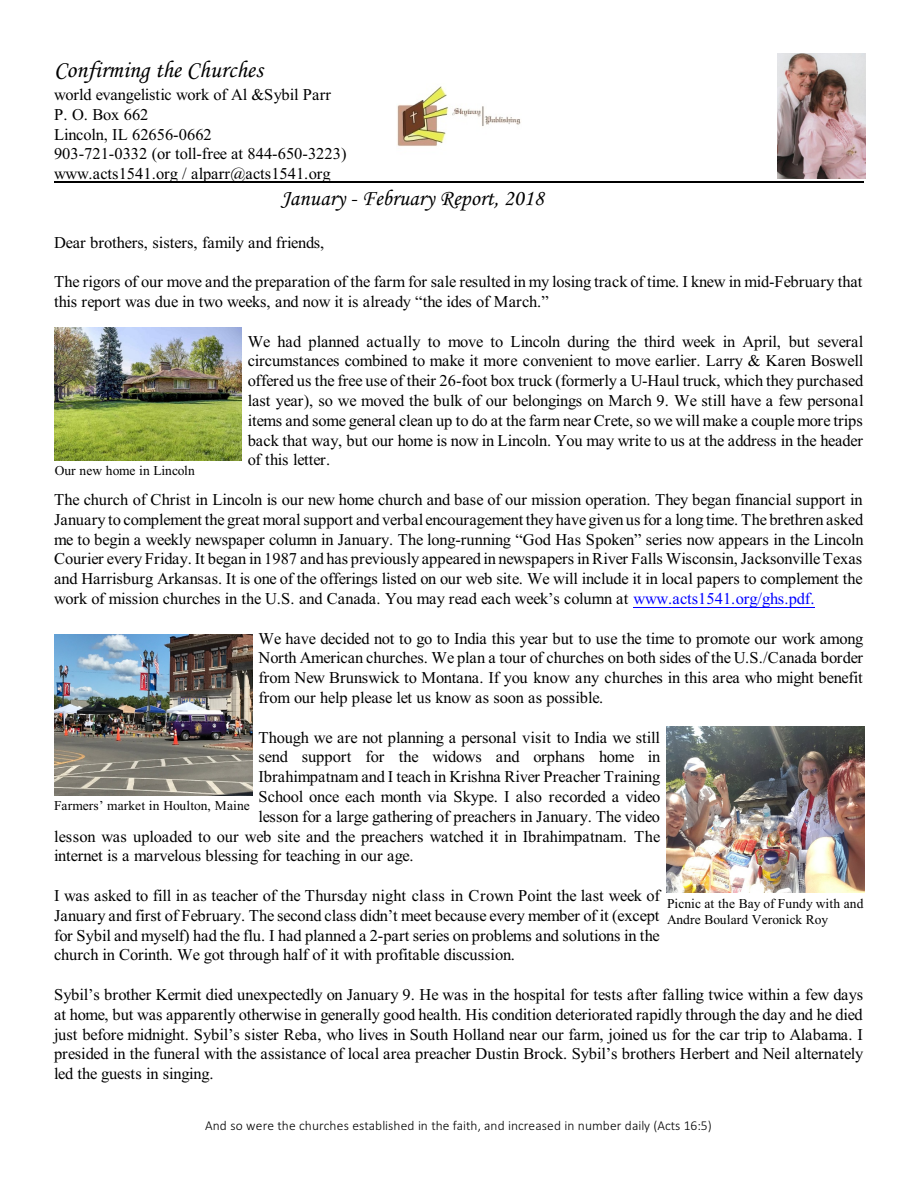
<style>
.page{position:relative;width:918px;height:1188px;background:#fff}
.page>*{position:absolute;margin:0;border:0;box-sizing:border-box;transform-origin:0 0}
.t1{font:italic 24px "Monotype Corsiva";letter-spacing:.005em;color:#000}
.t2{font:italic 22.5px "Monotype Corsiva";letter-spacing:.005em;color:#000}
.t3{font:16.5px/19.8px "Times New Roman";letter-spacing:-.01em;color:#000;text-align:justify}
.t4{font:13.5px/16.2px "Times New Roman";letter-spacing:.005em;color:#000}
.t5{font:300 13.5px "Calibri";letter-spacing:.005em;color:#000}
.s1{color:#00f}
</style>
<div class="page">
<img style="left:55px;top:327px;width:186px;height:133px">
<img style="left:54px;top:634px;width:198px;height:161px">
<img style="left:667px;top:727px;width:198px;height:165px">
<hr style="left:634px;top:607px;width:181px;height:1px;background:#00f">
<hr style="left:54px;top:181px;width:810px;height:1px;background:#000">
<img style="left:778px;top:54px;width:87px;height:125px">
<img style="left:397px;top:86px;width:124px;height:60px">
<h1 class="t1" style="left:54px;top:60px;width:210px">Confirming the Churches</h1>
<p class="t3" style="left:54px;top:86px;width:294px;text-align:left">world evangelistic work of Al &amp;Sybil Parr P. O. Box 662<br>Lincoln, IL 62656-0662<br>903-721-0332 (or toll-free at 844-650-3223) www.acts1541.org / alparr@acts1541.org</p>
<h2 class="t2" style="left:281px;top:189px;width:265px">January - February Report, 2018</h2>
<p class="t3" style="left:54px;top:234px;width:272px">Dear brothers, sisters, family and friends,</p>
<p class="t3" style="left:54px;top:273px;width:810px">The rigors of our move and the preparation of the farm for sale resulted in my losing track of time. I knew in mid-February that this report was due in two weeks, and now it is already “the ides of March.”</p>
<p class="t3" style="left:248px;top:333px;width:618px">We had planned actually to move to Lincoln during the third week in April, but several circumstances combined to make it more convenient to move earlier. Larry &amp; Karen Boswell offered us the free use of their 26-foot box truck (formerly a U-Haul truck, which they purchased last year), so we moved the bulk of our belongings on March 9. We still have a few personal items and some general clean up to do at the farm near Crete, so we will make a couple more trips back that way, but our home is now in Lincoln. You may write to us at the address in the header of this letter.</p>
<p class="t3" style="left:54px;top:491px;width:811px">The church of Christ in Lincoln is our new home church and base of our mission operation. They began financial support in January to complement the great moral support and verbal encouragement they havegiven us for a long time. The brethren asked me to begin a weekly newspaper column in January. The long-running “God Has Spoken” series now appears in the Lincoln Courier every Friday. It began in 1987 and has previously appeared in newspapers in River Falls Wisconsin, JacksonvilleTexas and Harrisburg Arkansas. It is one of the offerings listed on our web site. We will include it in local papers to complement the work of mission churches in the U.S. and Canada. You may read each week’s column at <span class="s1">www.acts1541.org/ghs.pdf.</span></p>
<p class="t3" style="left:258px;top:630px;width:607px">We have decided not to go to India this year but to use the time to promote our work among North American churches. We plan a tour of churches on both sides of the U.S./Canada border from New Brunswick to Montana. If you know any churches in this area who might benefit from our help please let us know as soon as possible.</p>
<p class="t3" style="left:258px;top:729px;width:403px">Though we are not planning a personal visit to India we still</p>
<p class="t3" style="left:258px;top:749px;width:403px">send support for the widows and orphans home in</p>
<p class="t3" style="left:258px;top:768px;width:403px">Ibrahimpatnam and I teach in Krishna River Preacher Training</p>
<p class="t3" style="left:258px;top:788px;width:404px">School once each month via Skype. I also recorded a video</p>
<p class="t3" style="left:258px;top:808px;width:403px">lesson for a large gathering of preachers in January. The video</p>
<p class="t3" style="left:54px;top:828px;width:608px">lesson was uploaded to our web site and the preachers watched it in Ibrahimpatnam. The</p>
<p class="t3" style="left:54px;top:848px;width:361px">internet is a marvelous blessing for teaching in our age.</p>
<p class="t3" style="left:54px;top:887px;width:607px">I was asked to fill in as teacher of the Thursday night class in Crown Point the last week of January and first of February. The second class didn’t meet because every member of it (except for Sybil and myself) had the flu. I had planned a 2-part series on problems and solutions in the church in Corinth. We got through half of it with profitable discussion.</p>
<p class="t3" style="left:54px;top:986px;width:811px">Sybil’s brother Kermit died unexpectedly on January 9. He was in the hospital for tests after falling twice within a few days at home, but was apparently otherwise in generally good health. His condition deteriorated rapidly through the day and he died just before midnight. Sybil’s sister Reba, who lives in South Holland near our farm, joined us for the car trip to Alabama. I presided in the funeral with the assistance of local area preacher Dustin Brock. Sybil’s brothers Herbert and Neil alternately led the guests in singing.</p>
<p class="t5" style="left:205px;top:1120px;width:508px">And so were the churches established in the faith, and increased in number daily (Acts 16:5)</p>
<p class="t4" style="left:55px;top:464px;width:142px">Our new home in Lincoln</p>
<p class="t4" style="left:54px;top:799px;width:197px">Farmers’ market in Houlton, Maine</p>
<p class="t4" style="left:667px;top:896px;width:198px">Picnic at the Bay of Fundy with and<br>Andre Boulard Veronick Roy</p>
</div>
